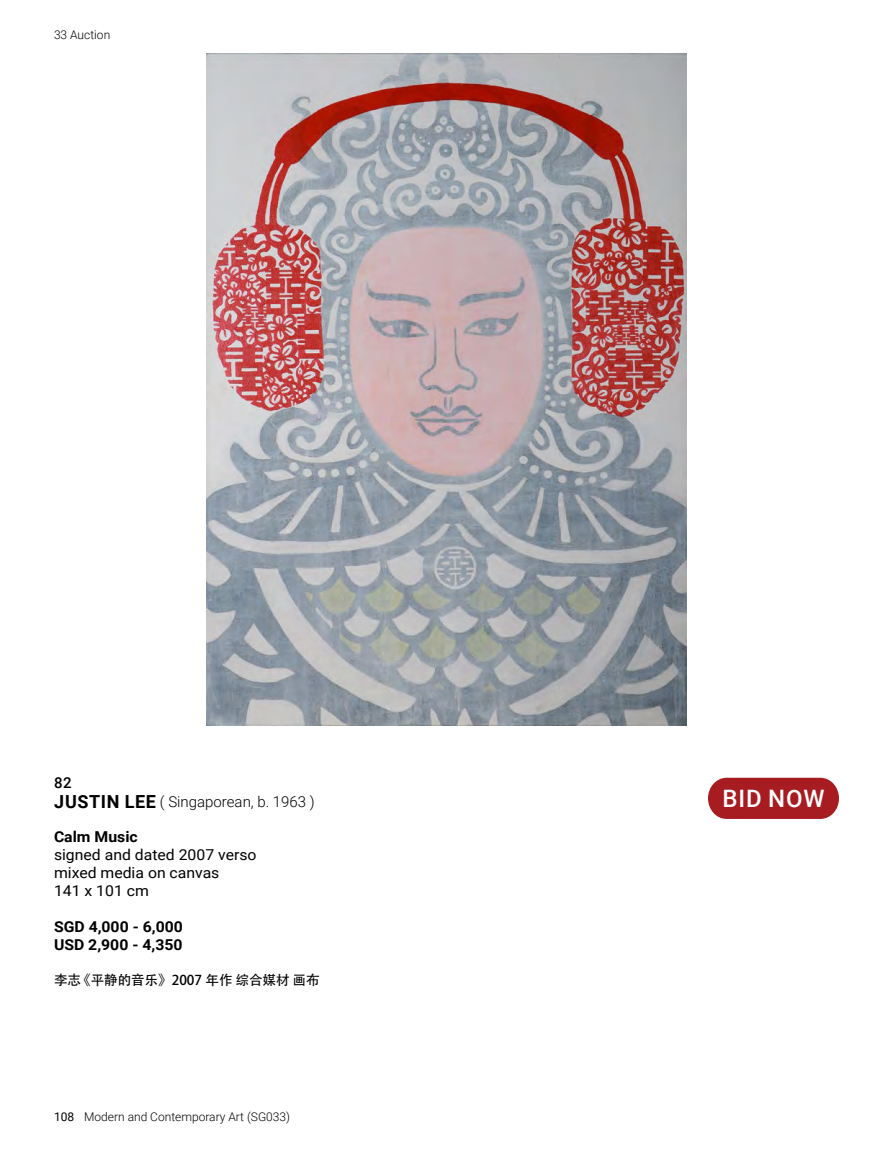
<style>
.page{position:relative;width:893px;height:1149px;background:#fff}
.page>*{position:absolute;margin:0;border:0;box-sizing:border-box;transform-origin:0 0}
.t1{font:500 24px "Roboto";letter-spacing:.035em;color:#fff}
.t2{font:15px/18px "Roboto";color:#000;scale:1.05 1}
.t3{font:700 15px/18px "Roboto";color:#000;scale:1.05 1}
.t4{font:300 15px/19.5px "Roboto";color:#000}
.t5{font:13.5px "Adobe Heiti Std";color:#000}
.t6{font:300 12px "Roboto";color:#000}
.s1{font-weight:500}
.s2{font-weight:700;font-size:18px}
.s3{font-weight:400}
</style>
<div class="page">
<img style="left:206px;top:54px;width:481px;height:671px">
<div style="left:708px;top:777px;width:131px;height:41px;background:#a71c20;border-radius:20px"></div>
<p class="t6" style="left:54px;top:26px;width:58px">33 Auction</p>
<p class="t4" style="left:54px;top:771px;width:262px"><span class="s1">82<br></span><span class="s2">JUSTIN LEE</span> ( Singaporean, b. 1963 )</p>
<p class="t3" style="left:54px;top:826px;width:81px">Calm Music</p>
<p class="t2" style="left:54px;top:844px;width:194px">signed and dated 2007 verso mixed media on canvas<br>141 x 101 cm</p>
<p class="t3" style="left:54px;top:916px;width:124px">SGD 4,000 - 6,000<br>USD 2,900 - 4,350</p>
<p class="t5" style="left:54px;top:971px;width:267px">李志 《平静的音乐》2007 年作 综合媒材 画布</p>
<p class="t6" style="left:54px;top:1108px;width:238px"><span class="s3">108</span> Modern and Contemporary Art (SG033)</p>
<h1 class="t1" style="left:722px;top:781px;width:104px">BID NOW</h1>
</div>
